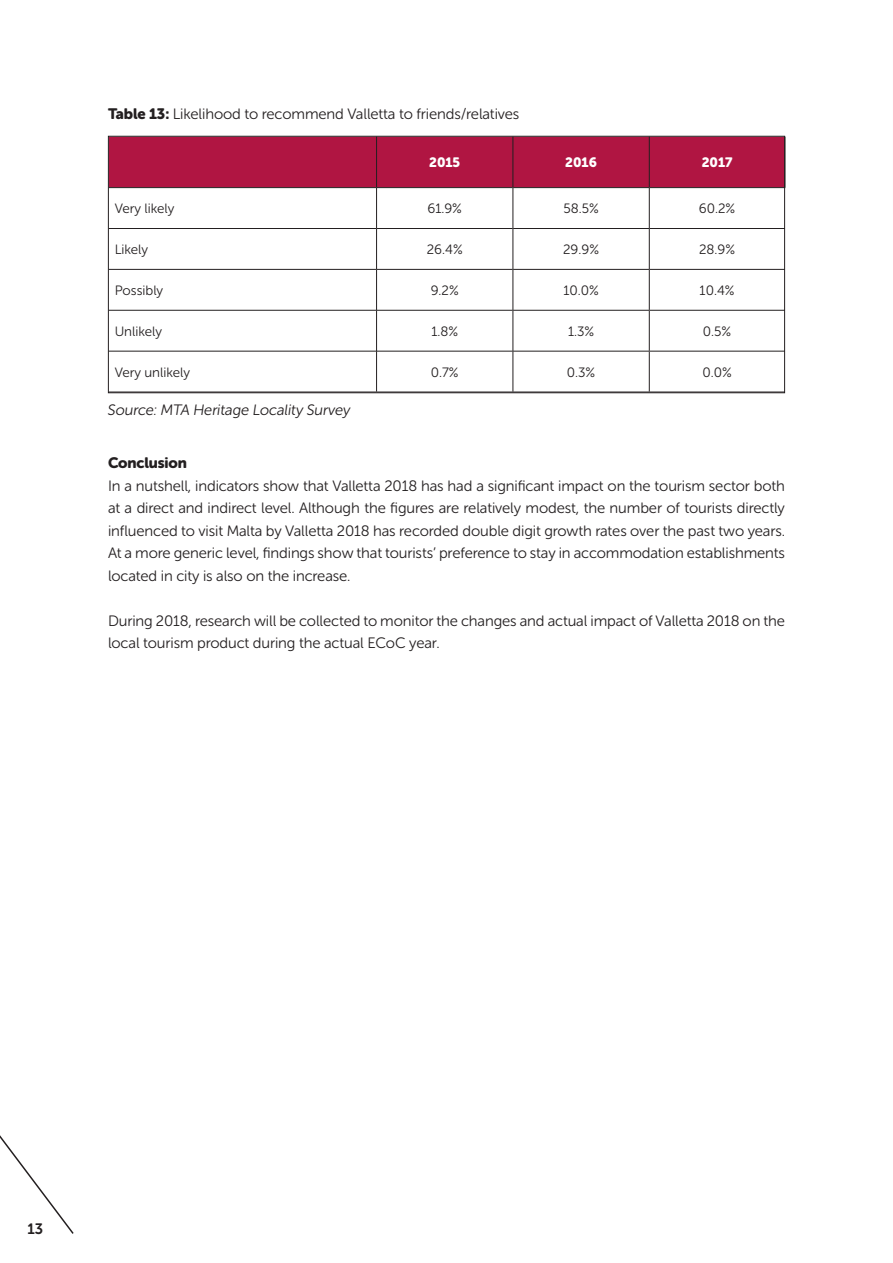
<style>
.page{position:relative;width:893px;height:1263px;background:#fff}
.page>*{position:absolute;margin:0;border:0;box-sizing:border-box;transform-origin:0 0}
.t1{font:15px/22.5px "Museo Sans Rounded 300";letter-spacing:-.01em;color:#231f20;text-align:justify}
.t2{font:15px "Museo Sans Rounded 900";letter-spacing:-.005em;color:#231f20}
.t3{font:15px "Museo Sans Rounded 700";color:#231f20}
.t4{font:13.5px "Museo Sans Rounded 300";color:#231f20}
.t5{font:13.5px "Museo Sans Rounded 900";color:#fff}
.s1{font-family:"Museo Sans Rounded 900"}
</style>
<div class="page">
<svg style="left:0;top:1135px;width:74px;height:99px"></svg>
<div style="left:110px;top:138px;width:673px;height:49px;background:#b01542"></div>
<svg style="left:110px;top:188px;width:673px;height:203px"></svg>
<hr style="left:109px;top:187px;width:267px;height:1px;background:#231f20">
<hr style="left:377px;top:187px;width:136px;height:1px;background:#231f20">
<hr style="left:513px;top:187px;width:136px;height:1px;background:#231f20">
<hr style="left:109px;top:228px;width:267px;height:1px;background:#231f20">
<hr style="left:377px;top:228px;width:136px;height:1px;background:#231f20">
<hr style="left:513px;top:228px;width:136px;height:1px;background:#231f20">
<hr style="left:109px;top:269px;width:267px;height:1px;background:#231f20">
<hr style="left:377px;top:269px;width:136px;height:1px;background:#231f20">
<hr style="left:513px;top:269px;width:136px;height:1px;background:#231f20">
<hr style="left:109px;top:310px;width:267px;height:1px;background:#231f20">
<hr style="left:377px;top:310px;width:136px;height:1px;background:#231f20">
<hr style="left:513px;top:310px;width:136px;height:1px;background:#231f20">
<hr style="left:109px;top:351px;width:267px;height:1px;background:#231f20">
<hr style="left:377px;top:351px;width:136px;height:1px;background:#231f20">
<hr style="left:513px;top:351px;width:136px;height:1px;background:#231f20">
<hr style="left:376px;top:137px;width:1px;height:51px;background:#231f20">
<hr style="left:376px;top:188px;width:1px;height:40px;background:#231f20">
<hr style="left:376px;top:228px;width:1px;height:41px;background:#231f20">
<hr style="left:376px;top:269px;width:1px;height:41px;background:#231f20">
<hr style="left:376px;top:310px;width:1px;height:41px;background:#231f20">
<hr style="left:376px;top:351px;width:1px;height:41px;background:#231f20">
<hr style="left:513px;top:137px;width:1px;height:51px;background:#231f20">
<hr style="left:513px;top:188px;width:1px;height:40px;background:#231f20">
<hr style="left:513px;top:228px;width:1px;height:41px;background:#231f20">
<hr style="left:513px;top:269px;width:1px;height:41px;background:#231f20">
<hr style="left:513px;top:310px;width:1px;height:41px;background:#231f20">
<hr style="left:513px;top:351px;width:1px;height:41px;background:#231f20">
<hr style="left:649px;top:137px;width:1px;height:50px;background:#231f20">
<hr style="left:649px;top:188px;width:1px;height:40px;background:#231f20">
<hr style="left:649px;top:229px;width:1px;height:40px;background:#231f20">
<hr style="left:649px;top:270px;width:1px;height:40px;background:#231f20">
<hr style="left:649px;top:311px;width:1px;height:40px;background:#231f20">
<hr style="left:649px;top:351px;width:1px;height:41px;background:#231f20">
<hr style="left:649px;top:187px;width:136px;height:1px;background:#231f20">
<hr style="left:649px;top:228px;width:136px;height:1px;background:#231f20">
<hr style="left:649px;top:269px;width:136px;height:1px;background:#231f20">
<hr style="left:649px;top:310px;width:136px;height:1px;background:#231f20">
<hr style="left:649px;top:351px;width:136px;height:1px;background:#231f20">
<hr style="left:785px;top:137px;width:1px;height:50px;background:#231f20">
<div style="left:108px;top:136px;width:677px;height:257px;border:1px solid #231f20"></div>
<p class="t1" style="left:108px;top:103px;width:413px"><span class="s1">Table 13:</span> Likelihood to recommend Valletta to friends/relatives</p>
<p class="t5" style="left:429px;top:155px;width:33px">2015</p>
<p class="t5" style="left:565px;top:155px;width:33px">2016</p>
<p class="t5" style="left:702px;top:155px;width:32px">2017</p>
<p class="t4" style="left:115px;top:201px;width:61px">Very likely</p>
<p class="t4" style="left:427px;top:201px;width:36px">61.9%</p>
<p class="t4" style="left:563px;top:201px;width:37px">58.5%</p>
<p class="t4" style="left:699px;top:201px;width:38px">60.2%</p>
<p class="t4" style="left:115px;top:242px;width:35px">Likely</p>
<p class="t4" style="left:427px;top:242px;width:37px">26.4%</p>
<p class="t4" style="left:563px;top:242px;width:37px">29.9%</p>
<p class="t4" style="left:699px;top:242px;width:37px">28.9%</p>
<p class="t4" style="left:115px;top:283px;width:50px">Possibly</p>
<p class="t4" style="left:431px;top:283px;width:29px">9.2%</p>
<p class="t4" style="left:563px;top:283px;width:37px">10.0%</p>
<p class="t4" style="left:700px;top:283px;width:36px">10.4%</p>
<p class="t4" style="left:115px;top:324px;width:49px">Unlikely</p>
<p class="t4" style="left:431px;top:324px;width:28px">1.8%</p>
<p class="t4" style="left:568px;top:324px;width:28px">1.3%</p>
<p class="t4" style="left:703px;top:324px;width:30px">0.5%</p>
<p class="t4" style="left:115px;top:365px;width:77px">Very unlikely</p>
<p class="t4" style="left:431px;top:365px;width:29px">0.7%</p>
<p class="t4" style="left:567px;top:365px;width:30px">0.3%</p>
<p class="t4" style="left:702px;top:365px;width:31px">0.0%</p>
<p class="t1" style="left:107px;top:399px;width:244px">Source: MTA Heritage Locality Survey</p>
<p class="t2" style="left:108px;top:455px;width:81px">Conclusion</p>
<p class="t1" style="left:108px;top:475px;width:678px">In a nutshell, indicators show that Valletta 2018 has had a significant impact on the tourism sector both at a direct and indirect level. Although the figures are relatively modest, the number of tourists directly influenced to visit Malta by Valletta 2018 has recorded double digit growth rates over the past two years.<br>At a more generic level, findings show that tourists’ preference to stay in accommodation establishments located in city is also on the increase.</p>
<p class="t1" style="left:108px;top:610px;width:678px">During 2018, research will be collected to monitor the changes and actual impact of Valletta 2018 on the local tourism product during the actual ECoC year.</p>
<p class="t3" style="left:27px;top:1220px;width:17px">13</p>
</div>
